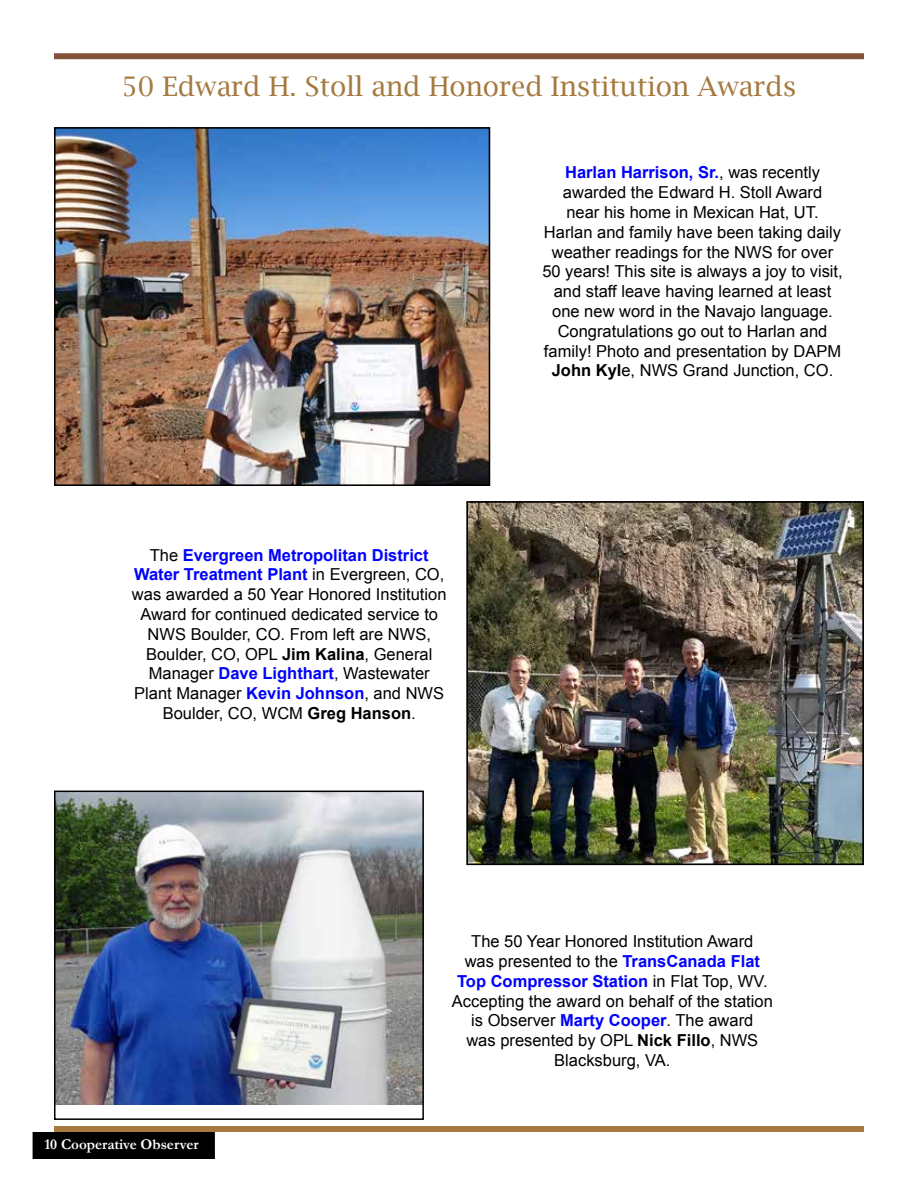
<style>
.page{position:relative;width:918px;height:1188px;background:#fff}
.page>*{position:absolute;margin:0;border:0;box-sizing:border-box;transform-origin:0 0}
.t1{font:27px "Lucida Bright";color:#a5793f}
.t2{font:16.5px/19.8px "Arial";color:#000;text-align:center}
.t3{font:700 15px "Garamond";color:#fff}
.s1{font-weight:700;color:#00f}
.s2{font-weight:700}
</style>
<div class="page">
<div style="left:33px;top:1133px;width:181px;height:25px;background:#000"></div>
<div style="left:33px;top:1132px;width:182px;height:27px;border:2px solid #000"></div>
<div style="left:54px;top:1126px;width:810px;height:6px;background:#a5793f"></div>
<div style="left:54px;top:53px;width:810px;height:6px;background:#845339"></div>
<img style="left:469px;top:504px;width:392px;height:358px">
<div style="left:466px;top:501px;width:398px;height:364px;border:2px solid #000"></div>
<img style="left:57px;top:130px;width:430px;height:353px">
<div style="left:54px;top:127px;width:436px;height:359px;border:2px solid #000"></div>
<img style="left:57px;top:794px;width:364px;height:311px">
<div style="left:54px;top:791px;width:370px;height:329px;border:2px solid #000"></div>
<h1 class="t1" style="left:122px;top:71px;width:676px">50 Edward H. Stoll and Honored Institution Awards</h1>
<p class="t2" style="left:132px;top:545px;width:316px">The <span class="s1">Evergreen Metropolitan District Water Treatment Plant</span> in Evergreen, CO, was awarded a 50 Year Honored Institution Award for continued dedicated service to NWS Boulder, CO. From left are NWS, Boulder, CO, OPL <span class="s2">Jim Kalina</span>, General Manager <span class="s1">Dave Lighthart</span>, Wastewater Plant Manager <span class="s1">Kevin Johnson</span>, and NWS Boulder, CO, WCM <span class="s2">Greg Hanson</span>.</p>
<p class="t2" style="left:542px;top:163px;width:302px"><span class="s1">Harlan Harrison, Sr.</span>, was recently awarded the Edward H. Stoll Award<br>near his home in Mexican Hat, UT.<br>Harlan and family have been taking daily weather readings for the NWS for over 50 years! This site is always a joy to visit, and staff leave having learned at least one new word in the Navajo language.<br>Congratulations go out to Harlan and family! Photo and presentation by DAPM <span class="s2">John Kyl</span>e, NWS Grand Junction, CO.</p>
<p class="t3" style="left:44px;top:1134px;width:156px">10 Cooperative Observer</p>
<p class="t2" style="left:452px;top:932px;width:323px">The 50 Year Honored Institution Award<br>was presented to the <span class="s1">TransCanada Flat Top Compressor Station</span> in Flat Top, WV.<br>Accepting the award on behalf of the station is Observer <span class="s1">Marty Cooper</span>. The award<br>was presented by OPL <span class="s2">Nick Fillo</span>, NWS Blacksburg, VA.</p>
</div>
